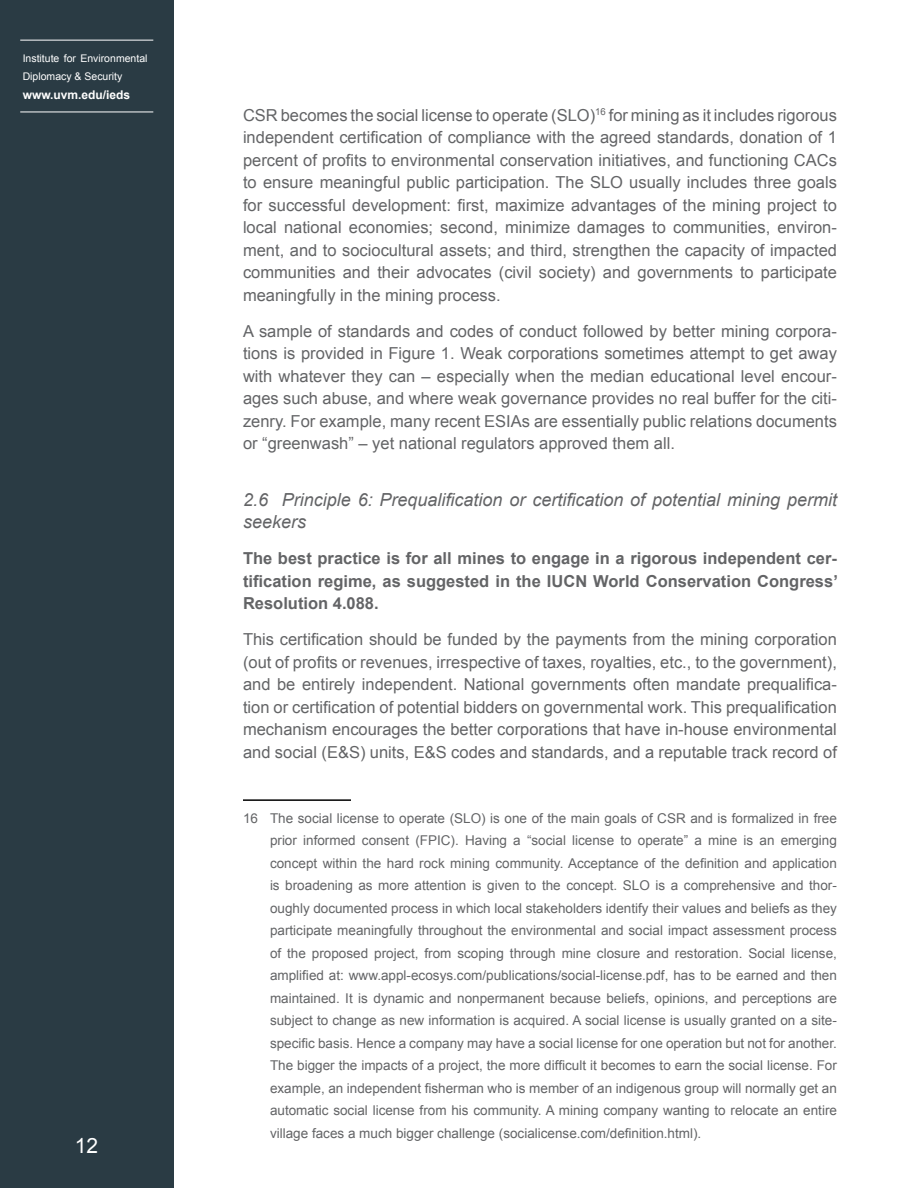
<style>
.page{position:relative;width:918px;height:1188px;background:#fff}
.page>*{position:absolute;margin:0;border:0;box-sizing:border-box;transform-origin:0 0}
.t1{font:21px "Arial";color:#fff}
.t2{font:italic 18px/22.5px "Arial";color:#636466}
.t3{font:16.5px/22.5px "Arial";color:#636466;text-align:justify}
.t4{font:700 16.5px/22.5px "Arial";color:#636466;text-align:justify}
.t5{font:13.5px/22.5px "Arial";color:#636466;text-align:justify}
.t6{font:700 12px "Arial";color:#fff}
.t7{font:10.5px/18px "Arial";color:#fff}
</style>
<div class="page">
<div style="left:0;top:0;width:174px;height:1188px;background:#2a3b44"></div>
<hr style="left:20px;top:40px;width:133px;height:1px;background:#fff">
<hr style="left:20px;top:112px;width:133px;height:1px;background:#fff">
<hr style="left:243px;top:799px;width:108px;height:2px;background:#000">
<p class="t7" style="left:23px;top:49px;width:126px">Institute for Environmental<br>Diplomacy &amp; Security</p>
<p class="t6" style="left:23px;top:87px;width:109px">www.uvm.edu/ieds</p>
<p class="t1" style="left:75px;top:1132px;width:25px">12</p>
<p class="t3" style="left:243px;top:104px;width:596px">CSR becomes the social license to operate (SLO)<sup>16</sup> for mining as it includes rigorous independent certification of compliance with the agreed standards, donation of 1 percent of profits to environmental conservation initiatives, and functioning CACs to ensure meaningful public participation. The SLO usually includes three goals for successful development: first, maximize advantages of the mining project to local national economies; second, minimize damages to communities, environ&shy;ment, and to sociocultural assets; and third, strengthen the capacity of impacted communities and their advocates (civil society) and governments to participate meaningfully in the mining process.</p>
<p class="t3" style="left:243px;top:320px;width:595px">A sample of standards and codes of conduct followed by better mining corpora&shy;tions is provided in Figure 1. Weak corporations sometimes attempt to get away with whatever they can – especially when the median educational level encour&shy;ages such abuse, and where weak governance provides no real buffer for the citi&shy;zenry. For example, many recent ESIAs are essentially public relations documents or “greenwash” – yet national regulators approved them all.</p>
<p class="t2" style="left:243px;top:488px;width:596px">2.6 Principle 6: Prequalification or certification of potential mining permit seekers</p>
<p class="t4" style="left:243px;top:548px;width:596px">The best practice is for all mines to engage in a rigorous independent cer&shy;tification regime, as suggested in the IUCN World Conservation Congress’ Resolution 4.088.</p>
<p class="t3" style="left:243px;top:628px;width:596px">This certification should be funded by the payments from the mining corporation (out of profits or revenues, irrespective of taxes, royalties, etc., to the government), and be entirely independent. National governments often mandate prequalifica&shy;tion or certification of potential bidders on governmental work. This prequalification mechanism encourages the better corporations that have in-house environmental and social (E&amp;S) units, E&amp;S codes and standards, and a reputable track record of</p>
<p class="t5" style="left:270px;top:807px;width:569px;text-indent:-27px">16 The social license to operate (SLO) is one of the main goals of CSR and is formalized in free prior informed consent (FPIC). Having a “social license to operate” a mine is an emerging concept within the hard rock mining community. Acceptance of the definition and application is broadening as more attention is given to the concept. SLO is a comprehensive and thor&shy;oughly documented process in which local stakeholders identify their values and beliefs as they participate meaningfully throughout the environmental and social impact assessment process of the proposed project, from scoping through mine closure and restoration. Social license, amplified at: www.appl-ecosys.com/publications/social-license.pdf, has to be earned and then maintained. It is dynamic and nonpermanent because beliefs, opinions, and perceptions are subject to change as new information is acquired. A social license is usually granted on a site&shy;specific basis. Hence a company may have a social license for one operation but not for another.<br>The bigger the impacts of a project, the more difficult it becomes to earn the social license. For example, an independent fisherman who is member of an indigenous group will normally get an automatic social license from his community. A mining company wanting to relocate an entire village faces a much bigger challenge (socialicense.com/definition.html).</p>
</div>
